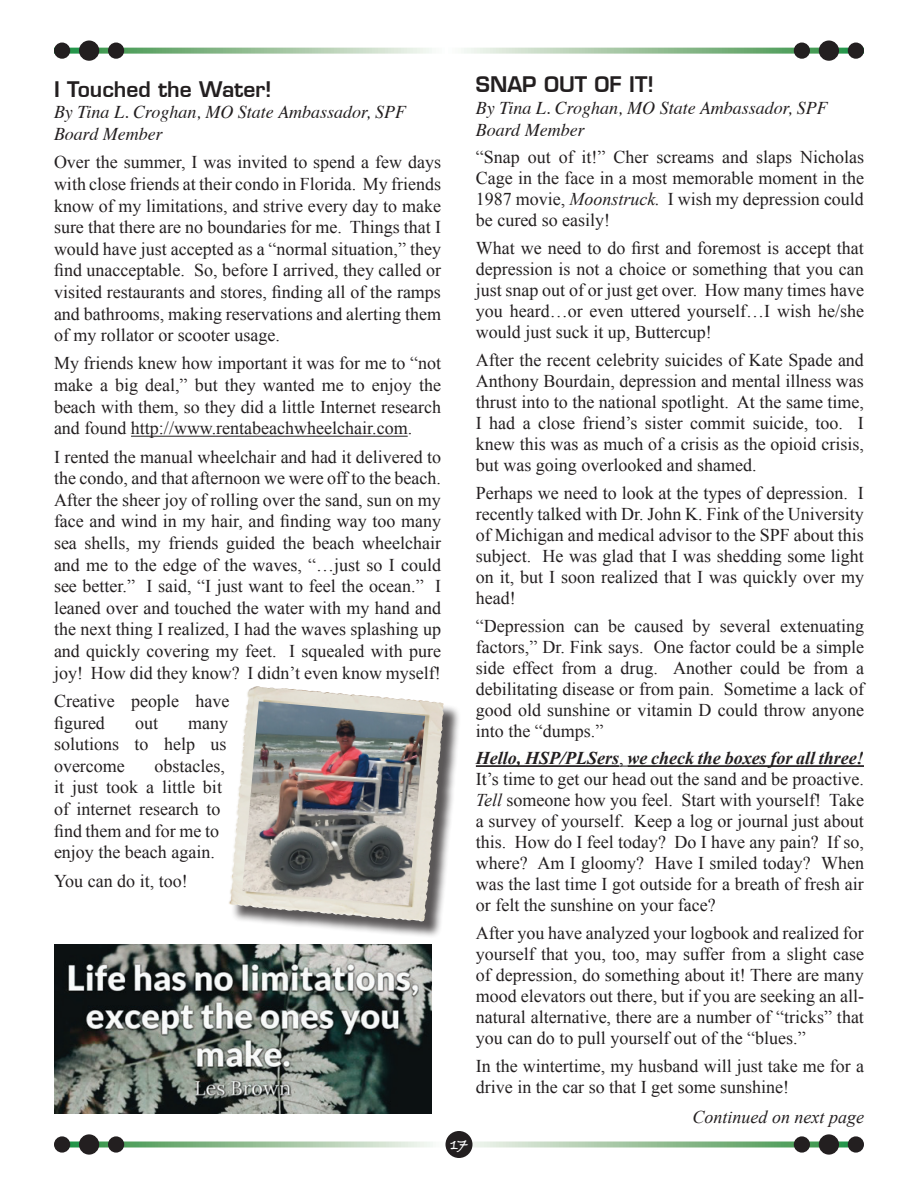
<style>
.page{position:relative;width:918px;height:1188px;background:#fff}
.page>*{position:absolute;margin:0;border:0;box-sizing:border-box;transform-origin:0 0}
.t1{font:600 21px "Eurostile LT";color:#231f20}
.t2{font:18px/21px "Times New Roman";color:#231f20;text-align:justify}
.t3{font:italic 18px/21.6px "Times";color:#231f20}
.t4{font:italic 18px "Times New Roman";color:#231f20}
.t5{font:16.5px "Bradley Hand ITCTT Bold";color:#fff;scale:.9 1}
.s1{font-style:italic}
.s2{font-weight:700;font-style:italic}
</style>
<div class="page">
<svg style="left:69px;top:1142px;width:780px;height:6px;background:#a4c8a6"></svg>
<div style="left:446px;top:1131px;width:26px;height:27px;background:#231f20;border-radius:50%"></div>
<div style="left:54px;top:1136px;width:16px;height:17px;background:#231f20;border-radius:50%"></div>
<div style="left:79px;top:1134px;width:20px;height:21px;background:#231f20;border-radius:50%"></div>
<div style="left:108px;top:1136px;width:16px;height:17px;background:#231f20;border-radius:50%"></div>
<div style="left:794px;top:1136px;width:16px;height:17px;background:#231f20;border-radius:50%"></div>
<div style="left:819px;top:1134px;width:20px;height:21px;background:#231f20;border-radius:50%"></div>
<div style="left:848px;top:1136px;width:16px;height:17px;background:#231f20;border-radius:50%"></div>
<svg style="left:70px;top:48px;width:778px;height:6px;background:#a6caa7"></svg>
<div style="left:54px;top:43px;width:16px;height:16px;background:#231f20;border-radius:50%"></div>
<div style="left:79px;top:40px;width:20px;height:21px;background:#231f20;border-radius:50%"></div>
<div style="left:108px;top:43px;width:16px;height:16px;background:#231f20;border-radius:50%"></div>
<div style="left:794px;top:43px;width:16px;height:16px;background:#231f20;border-radius:50%"></div>
<div style="left:819px;top:40px;width:20px;height:21px;background:#231f20;border-radius:50%"></div>
<div style="left:848px;top:43px;width:16px;height:16px;background:#231f20;border-radius:50%"></div>
<hr style="left:131px;top:436px;width:277px;height:1px;background:#231f20">
<div style="left:231px;top:689px;width:230px;height:249px;background:#231f20;opacity:.75"></div>
<img style="left:237px;top:686px;width:19px;height:109px">
<img style="left:242px;top:701px;width:183px;height:205px">
<hr style="left:476px;top:765px;width:143px;height:2px;background:#231f20">
<hr style="left:627px;top:765px;width:237px;height:2px;background:#231f20">
<img style="left:54px;top:945px;width:378px;height:168px">
<p class="t1" style="left:54px;top:76px;width:219px">I Touched the Water!</p>
<p class="t3" style="left:54px;top:100px;width:354px">By Tina L. Croghan, MO State Ambassador, SPF<br>Board Member</p>
<p class="t2" style="left:54px;top:151px;width:389px;line-height:21.6px">Over the summer, I was invited to spend a few days with close friends at their condo in Florida. My friends know of my limitations, and strive every day to make sure that there are no boundaries for me. Things that I would have just accepted as a “normal situation,” they find unacceptable. So, before I arrived, they called or visited restaurants and stores, finding all of the ramps and bathrooms, making reservations and alerting them of my rollator or scooter usage.</p>
<p class="t2" style="left:54px;top:352px;width:389px;line-height:21.6px">My friends knew how important it was for me to “not make a big deal,” but they wanted me to enjoy the beach with them, so they did a little Internet research and found http://www.rentabeachwheelchair.com.</p>
<p class="t2" style="left:54px;top:446px;width:389px;line-height:21.6px">I rented the manual wheelchair and had it delivered to the condo, and that afternoon we were off to the beach.<br>After the sheer joy of rolling over the sand, sun on my face and wind in my hair, and finding way too many sea shells, my friends guided the beach wheelchair and me to the edge of the waves, “…just so I could see better.” I said, “I just want to feel the ocean.” I leaned over and touched the water with my hand and the next thing I realized, I had the waves splashing up and quickly covering my feet. I squealed with pure joy! How did they know? I didn’t even know myself!</p>
<p class="t2" style="left:54px;top:690px;width:177px;line-height:21.6px">Creative people have figured</p>
<p class="t2" style="left:135px;top:712px;width:25px">out</p>
<p class="t2" style="left:54px;top:711px;width:176px;line-height:21.6px;text-indent:134px">many solutions to help us overcome</p>
<p class="t2" style="left:54px;top:755px;width:173px;line-height:21.6px;text-align:left;text-indent:101px">obstacles, it just took a little bit of internet research to find them and for me to enjoy the beach again.</p>
<p class="t2" style="left:54px;top:870px;width:135px">You can do it, too!</p>
<p class="t1" style="left:476px;top:72px;width:179px">SNAP OUT OF IT!</p>
<p class="t3" style="left:476px;top:96px;width:354px">By Tina L. Croghan, MO State Ambassador, SPF<br>Board Member</p>
<p class="t2" style="left:476px;top:147px;width:390px">“Snap out of it!” Cher screams and slaps Nicholas Cage in the face in a most memorable moment in the 1987 movie, <span class="s1">Moonstruck.</span> I wish my depression could be cured so easily!</p>
<p class="t2" style="left:476px;top:237px;width:390px">What we need to do first and foremost is accept that depression is not a choice or something that you can just snap out of or just get over. How many times have you heard…or even uttered yourself…I wish he/she would just suck it up, Buttercup!</p>
<p class="t2" style="left:476px;top:349px;width:390px">After the recent celebrity suicides of Kate Spade and Anthony Bourdain, depression and mental illness was thrust into to the national spotlight. At the same time, I had a close friend’s sister commit suicide, too. I knew this was as much of a crisis as the opioid crisis, but was going overlooked and shamed.</p>
<p class="t2" style="left:476px;top:482px;width:390px">Perhaps we need to look at the types of depression. I recently talked with Dr. John K. Fink of the University of Michigan and medical advisor to the SPF about this subject. He was glad that I was shedding some light on it, but I soon realized that I was quickly over my head!</p>
<p class="t2" style="left:476px;top:615px;width:390px">“Depression can be caused by several extenuating factors,” Dr. Fink says. One factor could be a simple side effect from a drug. Another could be from a debilitating disease or from pain. Sometime a lack of good old sunshine or vitamin D could throw anyone into the “dumps.”</p>
<p class="t2" style="left:476px;top:747px;width:390px"><span class="s2">Hello, HSP/PLSers</span>, <span class="s2">we check the boxes for all three!<br></span>It’s time to get our head out the sand and be proactive.<br><span class="s1">Tell</span> someone how you feel. Start with yourself! Take a survey of yourself. Keep a log or journal just about this. How do I feel today? Do I have any pain? If so, where? Am I gloomy? Have I smiled today? When was the last time I got outside for a breath of fresh air or felt the sunshine on your face?</p>
<p class="t2" style="left:476px;top:922px;width:390px">After you have analyzed your logbook and realized for yourself that you, too, may suffer from a slight case of depression, do something about it! There are many mood elevators out there, but if you are seeking an all&shy;natural alternative, there are a number of “tricks” that you can do to pull yourself out of the “blues.”</p>
<p class="t2" style="left:476px;top:1055px;width:390px">In the wintertime, my husband will just take me for a drive in the car so that I get some sunshine!</p>
<p class="t4" style="left:693px;top:1105px;width:173px">Continued on next page</p>
<p class="t5" style="left:450px;top:1135px;width:21px">17</p>
</div>
